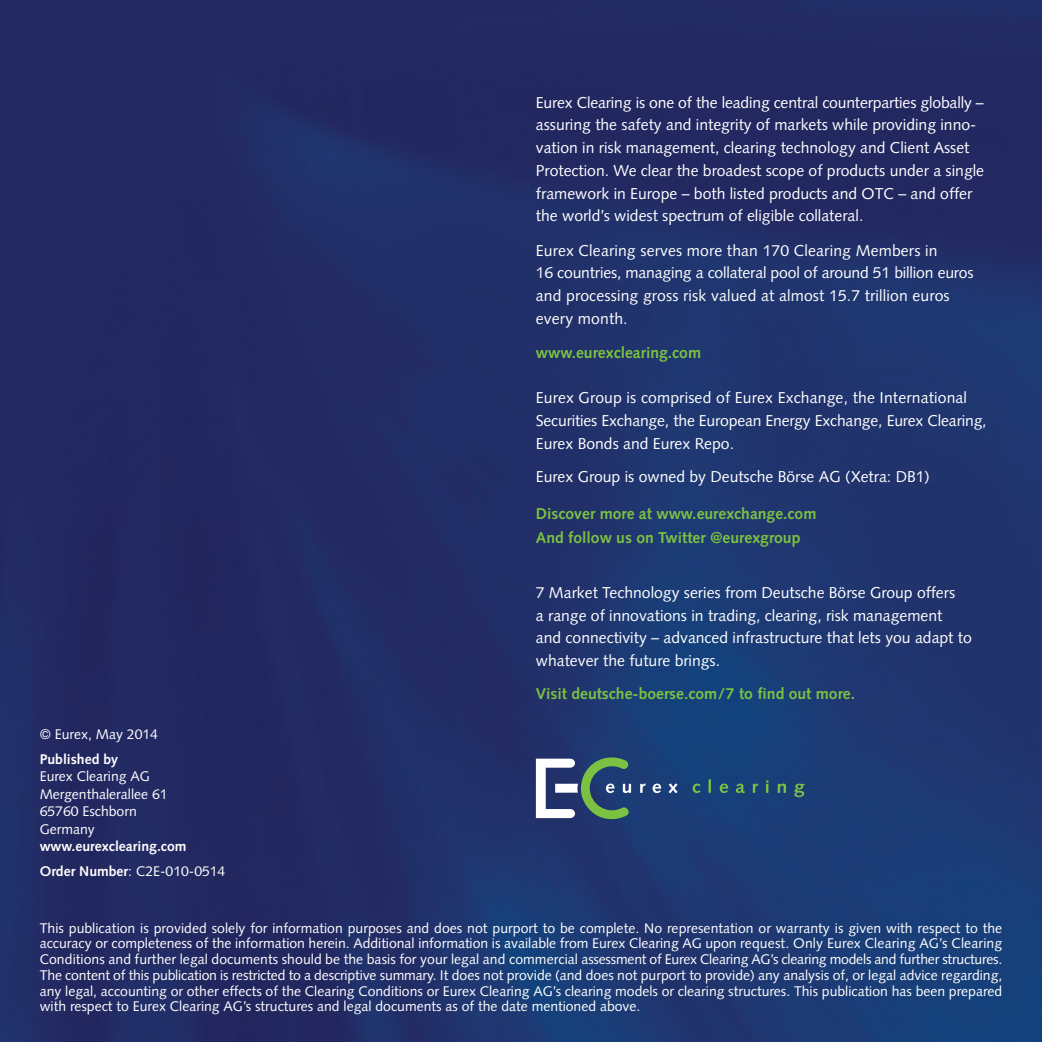
<style>
.page{position:relative;width:1042px;height:1042px;background:#fff}
.page>*{position:absolute;margin:0;border:0;box-sizing:border-box;transform-origin:0 0}
.t1{font:15.75px/22.8px "Syntax";color:#fff}
.t2{font:700 15.75px/24.5px "Syntax";color:#7bc142}
.t3{font:14px/15.8px "Syntax";color:#fff}
.t4{font:700 14px/24.5px "Syntax";color:#fff}
.s1{font-weight:400}
</style>
<div class="page">
<img style="left:0;top:0;width:1042px;height:1042px">
<svg style="left:692px;top:783px;width:8px;height:10px"></svg>
<hr style="left:708px;top:779px;width:3px;height:14px;background:#7bc142">
<svg style="left:719px;top:783px;width:9px;height:10px"></svg>
<svg style="left:736px;top:783px;width:9px;height:10px"></svg>
<svg style="left:753px;top:783px;width:5px;height:10px"></svg>
<svg style="left:766px;top:780px;width:2px;height:13px"></svg>
<svg style="left:778px;top:783px;width:8px;height:10px"></svg>
<svg style="left:794px;top:783px;width:10px;height:14px"></svg>
<svg style="left:640px;top:783px;width:6px;height:10px"></svg>
<svg style="left:652px;top:783px;width:9px;height:10px"></svg>
<svg style="left:668px;top:783px;width:9px;height:10px"></svg>
<svg style="left:536px;top:757px;width:95px;height:62px"></svg>
<p class="t3" style="left:40px;top:728px;width:120px">© Eurex, May 2014</p>
<p class="t4" style="left:40px;top:748px;width:80px">Published by</p>
<p class="t3" style="left:40px;top:769px;width:129px;line-height:17.5px">Eurex Clearing AG<br>Mergenthalerallee 61<br>65760 Eschborn<br>Germany</p>
<p class="t4" style="left:40px;top:835px;width:187px">www.eurexclearing.com<br>Order Number<span class="s1">: C2E-010-0514</span></p>
<p class="t1" style="left:536px;top:92px;width:450px">Eurex Clearing is one of the leading central counterparties globally – assuring the safety and integrity of markets while providing inno&shy;vation in risk management, clearing technology and Client Asset Protection. We clear the broadest scope of products under a single framework in Europe – both listed products and OTC – and offer the world’s widest spectrum of eligible collateral.</p>
<p class="t1" style="left:536px;top:240px;width:439px">Eurex Clearing serves more than 170 Clearing Members in<br>16 countries, managing a collateral pool of around 51 billion euros and processing gross risk valued at almost 15.7 trillion euros every month.</p>
<p class="t2" style="left:536px;top:342px;width:167px">www.eurexclearing.com</p>
<p class="t1" style="left:536px;top:388px;width:452px">Eurex Group is comprised of Eurex Exchange, the International<br>Securities Exchange, the European Energy Exchange, Eurex Clearing,<br>Eurex Bonds and Eurex Repo.</p>
<p class="t1" style="left:536px;top:467px;width:395px">Eurex Group is owned by Deutsche Börse AG (Xetra: DB1)</p>
<p class="t2" style="left:536px;top:503px;width:282px">Discover more at www.eurexchange.com<br>And follow us on Twitter @eurexgroup</p>
<p class="t1" style="left:536px;top:582px;width:437px">7 Market Technology series from Deutsche Börse Group offers<br>a range of innovations in trading, clearing, risk management<br>and connectivity – advanced infrastructure that lets you adapt to whatever the future brings.</p>
<p class="t2" style="left:536px;top:683px;width:321px">Visit deutsche-boerse.com/7 to find out more.</p>
<p class="t3" style="left:40px;top:921px;width:964px;text-align:justify">This publication is provided solely for information purposes and does not purport to be complete. No representation or warranty is given with respect to the accuracy or completeness of the information herein. Additional information is available from Eurex Clearing AG upon request. Only Eurex Clearing AG’s Clearing Conditions and further legal documents should be the basis for your legal and commercial assessment of Eurex Clearing AG’s clearing models and further structures.<br>The content of this publication is restricted to a descriptive summary. It does not provide (and does not purport to provide) any analysis of, or legal advice regarding, any legal, accounting or other effects of the Clearing Conditions or Eurex Clearing AG’s clearing models or clearing structures. This publication has been prepared with respect to Eurex Clearing AG’s structures and legal documents as of the date mentioned above.</p>
</div>
